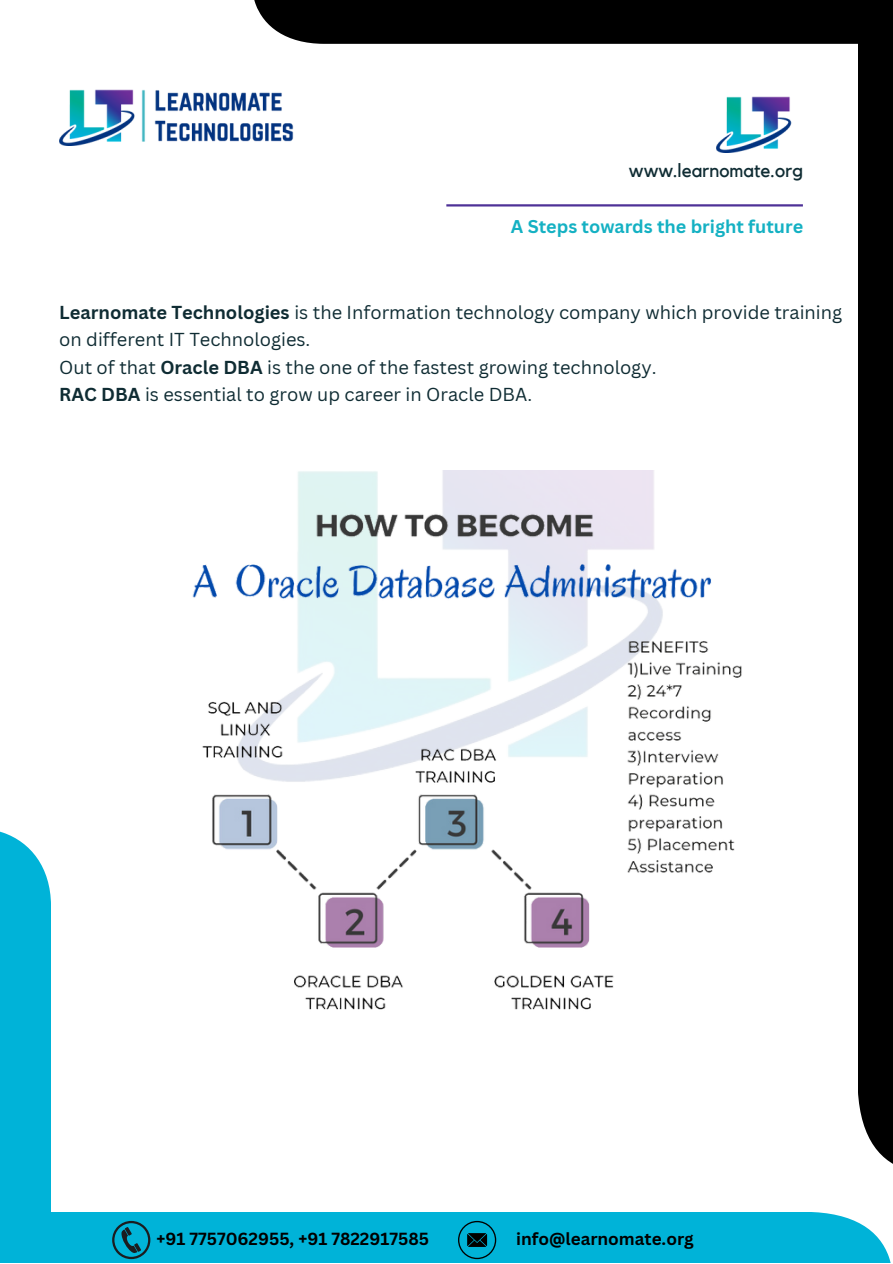
<style>
.page{position:relative;width:893px;height:1264px;background:#fff}
.page>*{position:absolute;margin:0;border:0;box-sizing:border-box;transform-origin:0 0}
.t1{font:18.9px "Kollektif";color:#0f2c33}
.t2{font:18.3px/27.3px "Canva Sans";color:#0f2c33}
.t3{font:700 18px "Canva Sans";color:#14b1c3}
.t4{font:700 17.1px "Canva Sans";color:#000}
.s1{font-weight:700}
</style>
<div class="page">
<div style="left:252px;top:0;width:640px;height:44px;background:#000"></div>
<div style="left:857px;top:0;width:35px;height:1172px;background:#000"></div>
<div style="left:0;top:828px;width:51px;height:434px;background:#00b3d8"></div>
<div style="left:0;top:1211px;width:892px;height:51px;background:#00b3d8"></div>
<hr style="left:446px;top:204px;width:356px;height:2px;background:#4e3197">
<img style="left:298px;top:471px;width:356px;height:27px">
<svg style="left:112px;top:1220px;width:38px;height:39px"></svg>
<svg style="left:458px;top:1220px;width:38px;height:39px"></svg>
<img style="left:59px;top:89px;width:234px;height:57px">
<img style="left:716px;top:96px;width:76px;height:56px">
<img style="left:192px;top:498px;width:550px;height:512px">
<p class="t1" style="left:629px;top:162px;width:176px">www.learnomate.org</p>
<p class="t3" style="left:511px;top:214px;width:294px">A Steps towards the bright future</p>
<p class="t2" style="left:59px;top:298px;width:784px"><span class="s1">Learnomate Technologies</span> is the Information technology company which provide training on different IT Technologies.</p>
<p class="t2" style="left:59px;top:353px;width:598px">Out of that <span class="s1">Oracle DBA</span> is the one of the fastest growing technology.</p>
<p class="t2" style="left:59px;top:380px;width:474px"><span class="s1">RAC DBA</span> is essential to grow up career in Oracle DBA.</p>
<p class="t4" style="left:156px;top:1226px;width:274px">+91 7757062955, +91 7822917585</p>
<p class="t4" style="left:516px;top:1226px;width:179px">info@learnomate.org</p>
</div>
